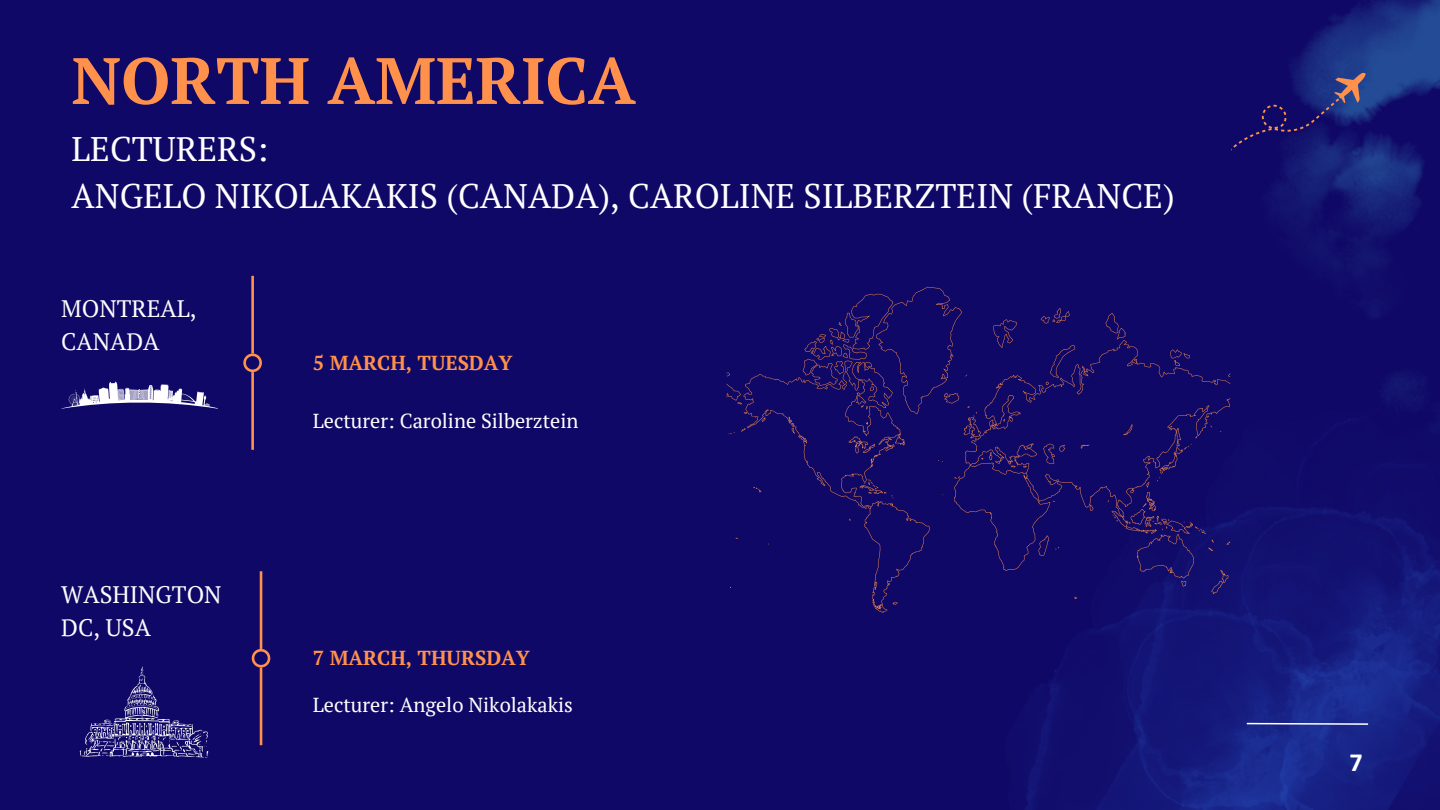
<style>
.page{position:relative;width:1440px;height:810px;background:#100866}
.page>*{position:absolute;margin:0;border:0;box-sizing:border-box;transform-origin:0 0}
.t1{font:700 65.4px "PT Serif";color:#ff914d}
.t2{font:34px/47.2px "PT Serif";color:#fff}
.t3{font:700 26.3px "Calibri";color:#fff}
.t4{font:23.8px/33px "PT Serif";color:#fdfdfe}
.t5{font:20.2px "PT Serif";color:#fff}
.t6{font:700 20.2px "PT Serif";color:#ff914d}
</style>
<div class="page">
<img style="left:1275px;top:0;width:165px;height:317px">
<svg style="left:1231px;top:64px;width:138px;height:121px"></svg>
<svg style="left:64px;top:381px;width:153px;height:27px"></svg>
<svg style="left:80px;top:667px;width:128px;height:91px"></svg>
<svg style="left:243px;top:276px;width:19px;height:174px"></svg>
<svg style="left:252px;top:571px;width:18px;height:174px"></svg>
<img style="left:1025px;top:373px;width:415px;height:437px">
<svg style="left:1245px;top:722px;width:125px;height:4px"></svg>
<svg style="left:727px;top:287px;width:503px;height:326px"></svg>
<h1 class="t1" style="left:72px;top:36px;width:566px">NORTH AMERICA</h1>
<p class="t2" style="left:72px;top:124px;width:1105px">LECTURERS:<br>ANGELO NIKOLAKAKIS (CANADA), CAROLINE SILBERZTEIN (FRANCE)</p>
<h2 class="t4" style="left:61px;top:292px;width:137px">MONTREAL,<br>CANADA</h2>
<p class="t4" style="left:61px;top:577px;width:162px">WASHINGTON<br>DC, USA</p>
<p class="t6" style="left:313px;top:349px;width:201px">5 MARCH, TUESDAY</p>
<p class="t5" style="left:313px;top:407px;width:267px">Lecturer: Caroline Silberztein</p>
<h3 class="t6" style="left:313px;top:644px;width:219px">7 MARCH, THURSDAY</h3>
<p class="t5" style="left:313px;top:691px;width:262px">Lecturer: Angelo Nikolakakis</p>
<h4 class="t3" style="left:1350px;top:752px;width:15px">7</h4>
</div>
